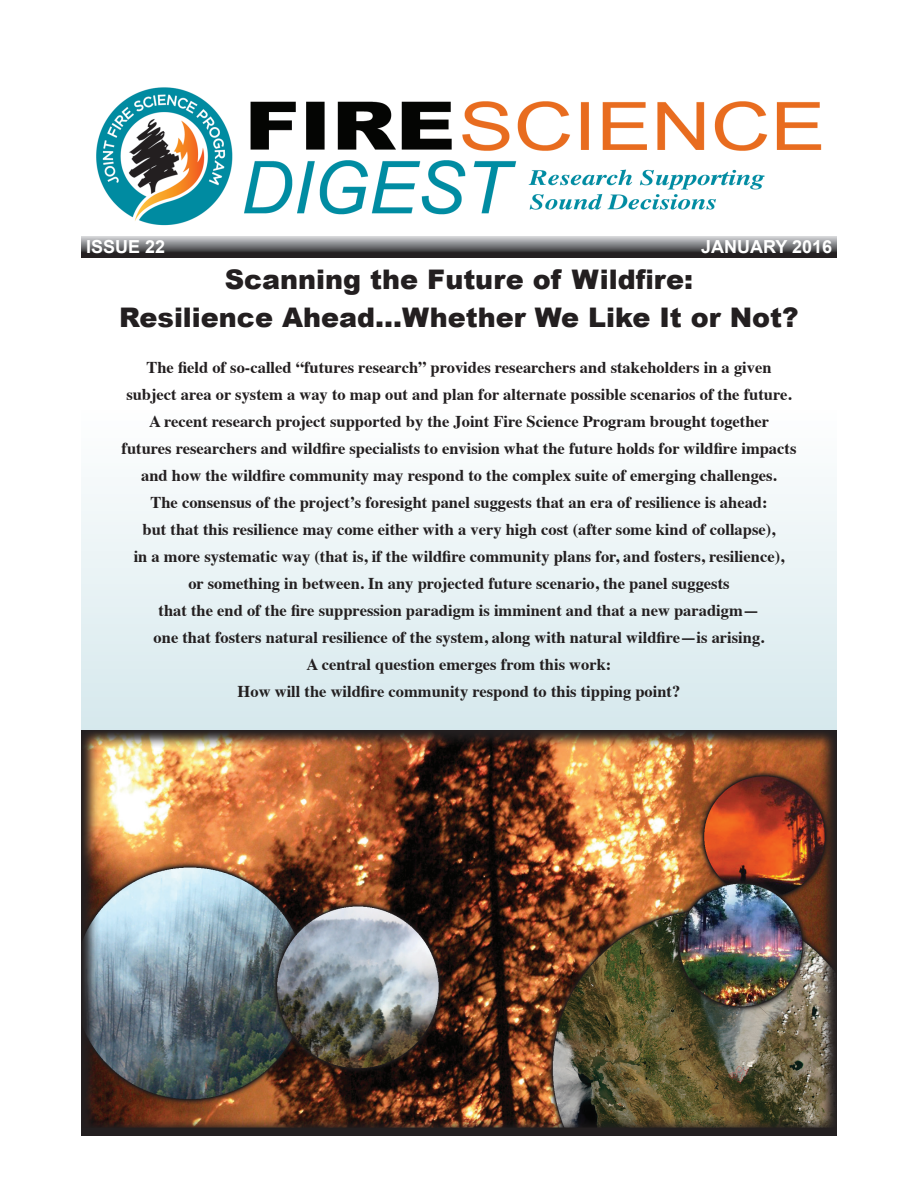
<style>
.page{position:relative;width:918px;height:1188px;background:#fff}
.page>*{position:absolute;margin:0;border:0;box-sizing:border-box;transform-origin:0 0}
.t1{font:900 27px/37.5px "Arial";color:#231f20;text-align:center}
.t2{font:700 18px "Arial";color:#fff}
.t3{font:700 16.5px/27px "Times";color:#231f20;text-align:center}
</style>
<div class="page">
<div style="left:81px;top:237px;width:756px;height:20px;background:linear-gradient(to bottom,#cbced2,#171415)"></div>
<svg style="left:81px;top:486px;width:756px;height:243px;fill:#e5f1f3"></svg>
<img style="left:96px;top:87px;width:726px;height:139px">
<img style="left:81px;top:729px;width:756px;height:407px">
<div style="left:81px;top:1128px;width:756px;height:7px;background:#231f20"></div>
<p class="t2" style="left:86px;top:235px;width:81px">ISSUE 22</p>
<p class="t2" style="left:701px;top:235px;width:133px">JANUARY 2016</p>
<p class="t1" style="left:119px;top:260px;width:681px">Scanning the Future of Wildfire:<br>Resilience Ahead…Whether We Like It or Not?</p>
<p class="t3" style="left:126px;top:352px;width:667px">The field of so-called “futures research” provides researchers and stakeholders in a given subject area or system a way to map out and plan for alternate possible scenarios of the future.</p>
<p class="t3" style="left:122px;top:406px;width:676px">A recent research project supported by the Joint Fire Science Program brought together<br>futures researchers and wildfire specialists to envision what the future holds for wildfire impacts and how the wildfire community may respond to the complex suite of emerging challenges.<br>The consensus of the project’s foresight panel suggests that an era of resilience is ahead:<br>but that this resilience may come either with a very high cost (after some kind of collapse),<br>in a more systematic way (that is, if the wildfire community plans for, and fosters, resilience),</p>
<p class="t3" style="left:154px;top:568px;width:612px">or something in between. In any projected future scenario, the panel suggests<br>that the end of the fire suppression paradigm is imminent and that a new paradigm— one that fosters natural resilience of the system, along with natural wildfire—is arising.<br>A central question emerges from this work:<br>How will the wildfire community respond to this tipping point?</p>
</div>
